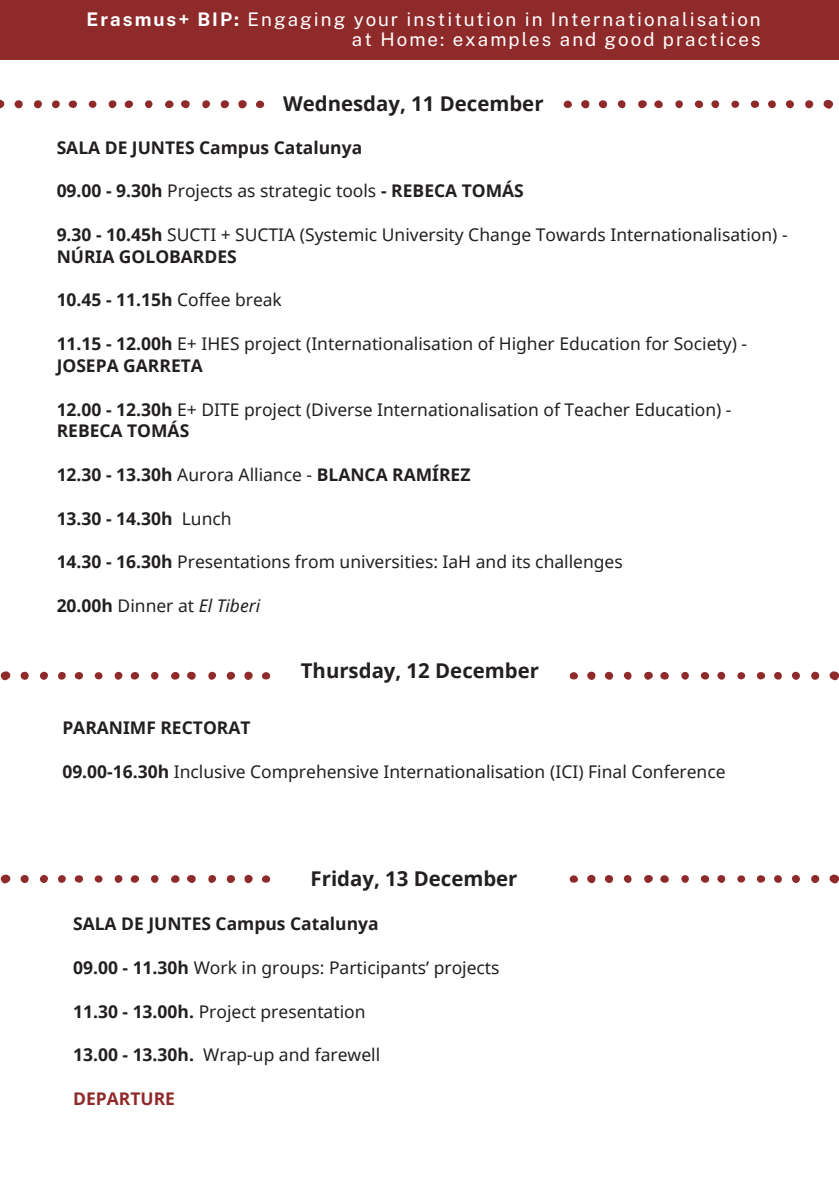
<style>
.page{position:relative;width:839px;height:1191px;background:#fff}
.page>*{position:absolute;margin:0;border:0;box-sizing:border-box;transform-origin:0 0}
.t1{font:700 20.4px "Noto Sans";color:#231f20}
.t2{font:18.8px/19.6px "Public Sans";letter-spacing:.105em;color:#fff;text-align:right}
.t3{font:17.4px/21.8px "Noto Sans";color:#231f20}
.t4{font:700 17.4px "Noto Sans";color:#231f20}
.t5{font:700 17.4px "Noto Sans";color:#8f2a2b}
.s1{font-weight:700}
.s2{font-weight:400}
.s3{font-style:italic}
</style>
<div class="page">
<div style="left:0;top:0;width:838px;height:60px;background:#8f2a2b"></div>
<svg style="left:0;top:100px;width:5px;height:9px"></svg>
<svg style="left:181px;top:100px;width:9px;height:8px"></svg>
<div style="left:238px;top:100px;width:9px;height:8px;background:#8f2a2b;border-radius:50%"></div>
<div style="left:221px;top:100px;width:8px;height:8px;background:#8f2a2b;border-radius:50%"></div>
<div style="left:15px;top:100px;width:8px;height:8px;background:#8f2a2b;border-radius:50%"></div>
<svg style="left:165px;top:100px;width:9px;height:9px"></svg>
<div style="left:34px;top:100px;width:8px;height:8px;background:#8f2a2b;border-radius:50%"></div>
<div style="left:125px;top:100px;width:8px;height:8px;background:#8f2a2b;border-radius:50%"></div>
<svg style="left:68px;top:101px;width:9px;height:7px"></svg>
<div style="left:202px;top:100px;width:8px;height:8px;background:#8f2a2b;border-radius:50%"></div>
<svg style="left:256px;top:101px;width:8px;height:7px"></svg>
<div style="left:109px;top:100px;width:7px;height:8px;background:#8f2a2b;border-radius:50%"></div>
<div style="left:52px;top:100px;width:8px;height:8px;background:#8f2a2b;border-radius:50%"></div>
<svg style="left:145px;top:100px;width:7px;height:8px"></svg>
<div style="left:89px;top:101px;width:7px;height:7px;background:#8f2a2b;border-radius:50%"></div>
<svg style="left:823px;top:100px;width:9px;height:9px"></svg>
<svg style="left:638px;top:100px;width:9px;height:8px"></svg>
<div style="left:581px;top:100px;width:8px;height:8px;background:#8f2a2b;border-radius:50%"></div>
<div style="left:598px;top:100px;width:9px;height:8px;background:#8f2a2b;border-radius:50%"></div>
<div style="left:805px;top:100px;width:8px;height:8px;background:#8f2a2b;border-radius:50%"></div>
<svg style="left:654px;top:100px;width:9px;height:9px"></svg>
<div style="left:785px;top:100px;width:8px;height:8px;background:#8f2a2b;border-radius:50%"></div>
<svg style="left:694px;top:100px;width:9px;height:8px"></svg>
<svg style="left:750px;top:101px;width:10px;height:7px"></svg>
<div style="left:617px;top:100px;width:8px;height:8px;background:#8f2a2b;border-radius:50%"></div>
<svg style="left:563px;top:101px;width:9px;height:7px"></svg>
<div style="left:711px;top:100px;width:8px;height:8px;background:#8f2a2b;border-radius:50%"></div>
<svg style="left:767px;top:100px;width:8px;height:8px"></svg>
<svg style="left:675px;top:100px;width:8px;height:8px"></svg>
<div style="left:731px;top:101px;width:8px;height:7px;background:#8f2a2b;border-radius:50%"></div>
<svg style="left:0;top:671px;width:11px;height:9px"></svg>
<svg style="left:187px;top:672px;width:9px;height:8px"></svg>
<div style="left:244px;top:672px;width:9px;height:8px;background:#8f2a2b;border-radius:50%"></div>
<div style="left:227px;top:672px;width:8px;height:8px;background:#8f2a2b;border-radius:50%"></div>
<div style="left:21px;top:672px;width:8px;height:8px;background:#8f2a2b;border-radius:50%"></div>
<svg style="left:171px;top:672px;width:9px;height:8px"></svg>
<div style="left:40px;top:672px;width:8px;height:8px;background:#8f2a2b;border-radius:50%"></div>
<div style="left:131px;top:672px;width:8px;height:8px;background:#8f2a2b;border-radius:50%"></div>
<svg style="left:74px;top:672px;width:9px;height:8px"></svg>
<div style="left:208px;top:672px;width:8px;height:8px;background:#8f2a2b;border-radius:50%"></div>
<svg style="left:262px;top:672px;width:8px;height:8px"></svg>
<div style="left:115px;top:672px;width:7px;height:8px;background:#8f2a2b;border-radius:50%"></div>
<div style="left:58px;top:672px;width:8px;height:8px;background:#8f2a2b;border-radius:50%"></div>
<svg style="left:151px;top:672px;width:7px;height:8px"></svg>
<div style="left:95px;top:672px;width:7px;height:7px;background:#8f2a2b;border-radius:50%"></div>
<svg style="left:829px;top:671px;width:9px;height:9px"></svg>
<svg style="left:644px;top:672px;width:9px;height:8px"></svg>
<div style="left:587px;top:672px;width:8px;height:8px;background:#8f2a2b;border-radius:50%"></div>
<div style="left:605px;top:672px;width:8px;height:8px;background:#8f2a2b;border-radius:50%"></div>
<div style="left:811px;top:672px;width:8px;height:8px;background:#8f2a2b;border-radius:50%"></div>
<svg style="left:660px;top:672px;width:9px;height:8px"></svg>
<svg style="left:791px;top:672px;width:8px;height:8px"></svg>
<div style="left:700px;top:672px;width:9px;height:8px;background:#8f2a2b;border-radius:50%"></div>
<svg style="left:756px;top:672px;width:10px;height:8px"></svg>
<div style="left:623px;top:672px;width:8px;height:8px;background:#8f2a2b;border-radius:50%"></div>
<svg style="left:569px;top:672px;width:9px;height:8px"></svg>
<div style="left:717px;top:672px;width:8px;height:8px;background:#8f2a2b;border-radius:50%"></div>
<div style="left:774px;top:672px;width:7px;height:8px;background:#8f2a2b;border-radius:50%"></div>
<svg style="left:681px;top:672px;width:8px;height:8px"></svg>
<div style="left:737px;top:672px;width:8px;height:7px;background:#8f2a2b;border-radius:50%"></div>
<svg style="left:0;top:875px;width:11px;height:9px"></svg>
<svg style="left:187px;top:875px;width:9px;height:8px"></svg>
<div style="left:244px;top:875px;width:9px;height:8px;background:#8f2a2b;border-radius:50%"></div>
<div style="left:227px;top:875px;width:8px;height:8px;background:#8f2a2b;border-radius:50%"></div>
<div style="left:21px;top:875px;width:8px;height:8px;background:#8f2a2b;border-radius:50%"></div>
<svg style="left:171px;top:875px;width:9px;height:8px"></svg>
<div style="left:40px;top:875px;width:8px;height:8px;background:#8f2a2b;border-radius:50%"></div>
<div style="left:131px;top:875px;width:8px;height:8px;background:#8f2a2b;border-radius:50%"></div>
<svg style="left:74px;top:875px;width:9px;height:8px"></svg>
<div style="left:208px;top:875px;width:8px;height:8px;background:#8f2a2b;border-radius:50%"></div>
<svg style="left:262px;top:875px;width:8px;height:8px"></svg>
<div style="left:115px;top:875px;width:7px;height:8px;background:#8f2a2b;border-radius:50%"></div>
<div style="left:58px;top:875px;width:8px;height:8px;background:#8f2a2b;border-radius:50%"></div>
<svg style="left:151px;top:875px;width:7px;height:8px"></svg>
<div style="left:95px;top:875px;width:7px;height:8px;background:#8f2a2b;border-radius:50%"></div>
<svg style="left:829px;top:875px;width:9px;height:9px"></svg>
<svg style="left:644px;top:875px;width:9px;height:8px"></svg>
<div style="left:587px;top:875px;width:8px;height:8px;background:#8f2a2b;border-radius:50%"></div>
<div style="left:605px;top:875px;width:8px;height:8px;background:#8f2a2b;border-radius:50%"></div>
<div style="left:811px;top:875px;width:8px;height:8px;background:#8f2a2b;border-radius:50%"></div>
<svg style="left:660px;top:875px;width:9px;height:8px"></svg>
<div style="left:791px;top:875px;width:8px;height:8px;background:#8f2a2b;border-radius:50%"></div>
<div style="left:700px;top:875px;width:9px;height:8px;background:#8f2a2b;border-radius:50%"></div>
<svg style="left:756px;top:875px;width:10px;height:8px"></svg>
<div style="left:623px;top:875px;width:8px;height:8px;background:#8f2a2b;border-radius:50%"></div>
<svg style="left:569px;top:875px;width:9px;height:8px"></svg>
<div style="left:717px;top:875px;width:8px;height:8px;background:#8f2a2b;border-radius:50%"></div>
<div style="left:774px;top:875px;width:7px;height:8px;background:#8f2a2b;border-radius:50%"></div>
<svg style="left:681px;top:875px;width:8px;height:8px"></svg>
<div style="left:737px;top:875px;width:8px;height:8px;background:#8f2a2b;border-radius:50%"></div>
<p class="t2" style="left:87px;top:10px;width:675px"><span class="s1">Erasmus+ BIP:</span> Engaging your institution in Internationalisation at Home: examples and good practices</p>
<p class="t1" style="left:283px;top:89px;width:262px">Wednesday, 11 December</p>
<h2 class="t4" style="left:57px;top:135px;width:307px">SALA DE JUNTES Campus Catalunya</h2>
<h1 class="t3" style="left:57px;top:180px;width:468px"><span class="s1">09.00 - 9.30h</span> Projects as strategic tools <span class="s1">- REBECA TOMÁS</span></h1>
<p class="t3" style="left:57px;top:223px;width:732px"><span class="s1">9.30 - 10.45h</span> SUCTI + SUCTIA (Systemic University Change Towards Internationalisation) -<br><span class="s1">NÚRIA GOLOBARDES</span></p>
<p class="t4" style="left:57px;top:288px;width:227px">10.45 - 11.15h <span class="s2">Coffee break</span></p>
<h4 class="t3" style="left:57px;top:332px;width:691px"><span class="s1">11.15 - 12.00h</span> E+ IHES project (Internationalisation of Higher Education for Society) -<br><span class="s1">JOSEPA GARRETA</span></h4>
<p class="t3" style="left:57px;top:398px;width:676px"><span class="s1">12.00 - 12.30h</span> E+ DITE project (Diverse Internationalisation of Teacher Education) -<br><span class="s1">REBECA TOMÁS</span></p>
<p class="t4" style="left:57px;top:462px;width:415px">12.30 - 13.30h <span class="s2">Aurora Alliance -</span> BLANCA RAMÍREZ</p>
<p class="t4" style="left:57px;top:506px;width:176px">13.30 - 14.30h <span class="s2">Lunch</span></p>
<p class="t3" style="left:57px;top:551px;width:567px"><span class="s1">14.30 - 16.30h</span> Presentations from universities: IaH and its challenges</p>
<p class="t3" style="left:57px;top:594px;width:205px"><span class="s1">20.00h</span> Dinner at <span class="s3">El Tiberi</span></p>
<p class="t1" style="left:301px;top:656px;width:240px">Thursday, 12 December</p>
<p class="t4" style="left:62px;top:716px;width:190px">PARANIMF RECTORAT</p>
<p class="t3" style="left:62px;top:760px;width:664px"><span class="s1">09.00-16.30h</span> Inclusive Comprehensive Internationalisation (ICI) Final Conference</p>
<h1 class="t1" style="left:310px;top:864px;width:208px">Friday, 13 December</h1>
<h1 class="t4" style="left:73px;top:912px;width:307px">SALA DE JUNTES Campus Catalunya</h1>
<p class="t3" style="left:73px;top:956px;width:428px"><span class="s1">09.00 - 11.30h</span> Work in groups: Participants’ projects</p>
<p class="t3" style="left:73px;top:1000px;width:294px"><span class="s1">11.30 - 13.00h.</span> Project presentation</p>
<h3 class="t3" style="left:73px;top:1044px;width:308px"><span class="s1">13.00 - 13.30h.</span> Wrap-up and farewell</h3>
<p class="t5" style="left:73px;top:1086px;width:103px">DEPARTURE</p>
</div>
